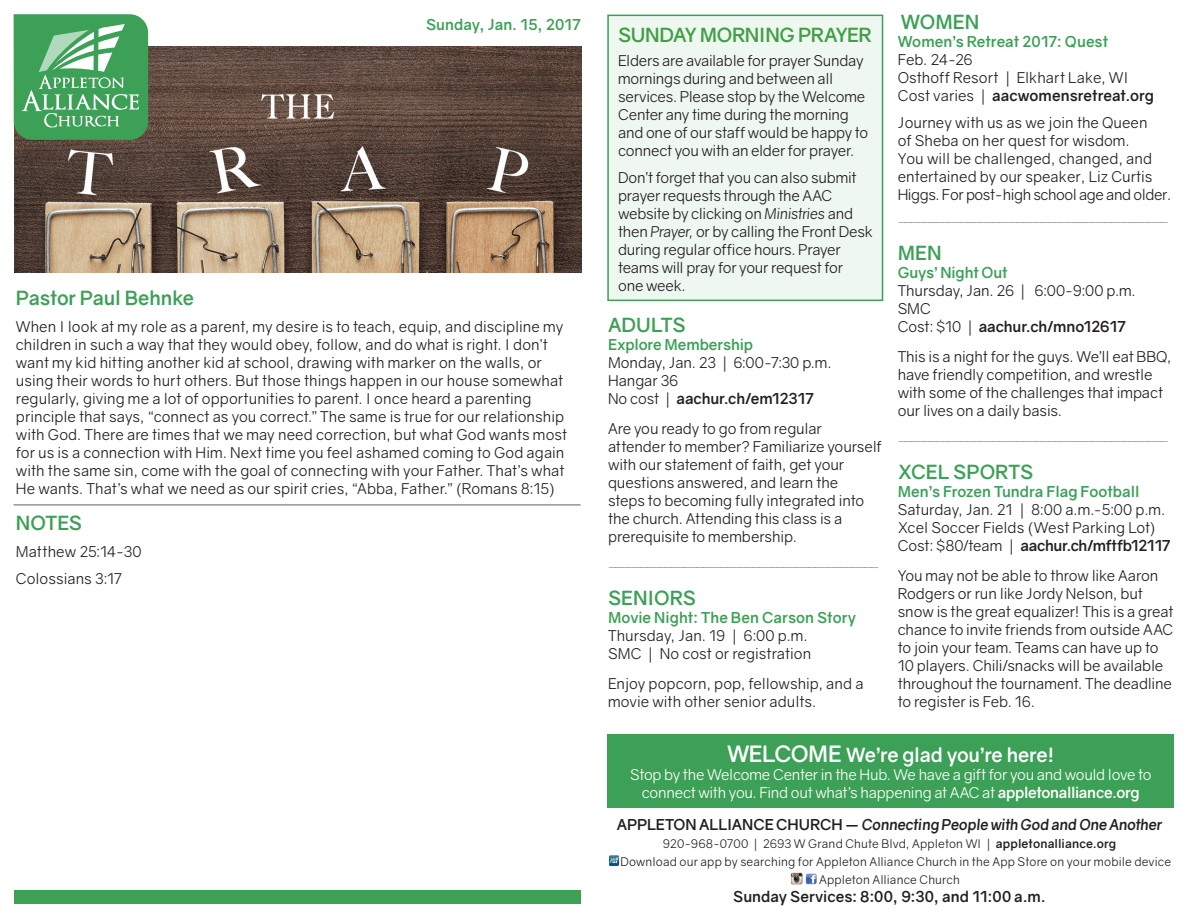
<style>
.page{position:relative;width:1188px;height:918px;background:#fff}
.page>*{position:absolute;margin:0;border:0;box-sizing:border-box;transform-origin:0 0}
.Subheads_3{font:700 19.5px "Gravity";letter-spacing:-.005em;color:#3ca056}
.Subheads_3-2{font:700 19.5px "Gravity";letter-spacing:-.01em;color:#fff}
.Subheads_3-3{font:700 19.5px "Gravity";letter-spacing:-.025em;color:#429f46}
.Subheads_3-4{font:15px/18px "Gravity";letter-spacing:-.005em;color:#231f20}
.Subheads_3-5{font:15px "Gravity";color:#939598}
.Subheads_3-6{font:15px/18px "Gravity";letter-spacing:-.015em;color:#fff;text-align:center}
.Subheads_3-7{font:italic 700 15px "Gravity";letter-spacing:-.01em;color:#231f20}
.Subheads_3-8{font:700 15px "Gravity";letter-spacing:.005em;color:#231f20}
.Subheads_3-9{font:700 15px "Gravity";letter-spacing:-.005em;color:#3ca056}
.Subheads_3-10{font:12px "Gravity";letter-spacing:.01em;color:#231f20}
.s1{font-weight:700;color:#3ca056}
.s2{font-weight:700}
.s3{font-size:22.5px}
.s4{font-style:normal}
.s5{font-style:italic}
</style>
<div class="page">
<img style="left:15px;top:46px;width:567px;height:227px">
<hr style="left:14px;top:504px;width:567px;height:2px;background:#939598">
<div style="left:14px;top:890px;width:567px;height:14px;background:#3ca056"></div>
<svg style="left:14px;top:14px;width:134px;height:126px;background:#5aad6f"></svg>
<div style="left:607px;top:734px;width:567px;height:74px;background:#3ca056"></div>
<svg style="left:609px;top:855px;width:11px;height:11px"></svg>
<svg style="left:790px;top:873px;width:27px;height:12px"></svg>
<div style="left:608px;top:15px;width:275px;height:285px;background:#eff7f1"></div>
<div style="left:607px;top:15px;width:276px;height:286px;border:2px solid #3ca056"></div>
<p class="Subheads_3-9" style="left:426px;top:15px;width:157px">Sunday, Jan. 15, 2017</p>
<p class="Subheads_3" style="left:16px;top:286px;width:180px">Pastor Paul Behnke</p>
<p class="Subheads_3-4" style="left:16px;top:318px;width:553px">When I look at my role as a parent, my desire is to teach, equip, and discipline my children in such a way that they would obey, follow, and do what is right. I don’t want my kid hitting another kid at school, drawing with marker on the walls, or using their words to hurt others. But those things happen in our house somewhat regularly, giving me a lot of opportunities to parent. I once heard a parenting principle that says, “connect as you correct.” The same is true for our relationship with God. There are times that we may need correction, but what God wants most for us is a connection with Him. Next time you feel ashamed coming to God again with the same sin, come with the goal of connecting with your Father. That’s what He wants. That’s what we need as our spirit cries, “Abba, Father.” (Romans 8:15)</p>
<p class="Subheads_3" style="left:16px;top:511px;width:68px">NOTES</p>
<p class="Subheads_3-4" style="left:16px;top:543px;width:127px">Matthew 25:14-30</p>
<p class="Subheads_3-4" style="left:16px;top:570px;width:108px">Colossians 3:17</p>
<p class="Subheads_3" style="left:901px;top:10px;width:80px">WOMEN</p>
<p class="Subheads_3-4" style="left:898px;top:33px;width:258px"><span class="s1">Women’s Retreat 2017: Quest<br></span>Feb. 24-26<br>Osthoff Resort | Elkhart Lake, WI<br>Cost varies | <span class="s2">aacwomensretreat.org</span></p>
<p class="Subheads_3-4" style="left:898px;top:114px;width:275px">Journey with us as we join the Queen<br>of Sheba on her quest for wisdom.<br>You will be challenged, changed, and entertained by our speaker, Liz Curtis Higgs. For post-high school age and older.</p>
<p class="Subheads_3-5" style="left:898px;top:207px;width:272px">___________________________________________</p>
<p class="Subheads_3" style="left:898px;top:241px;width:45px">MEN</p>
<p class="Subheads_3-4" style="left:898px;top:264px;width:240px"><span class="s1">Guys’ Night Out<br></span>Thursday, Jan. 26 | 6:00-9:00 p.m.<br>SMC<br>Cost: $10 | <span class="s2">aachur.ch/mno12617</span></p>
<p class="Subheads_3-4" style="left:898px;top:348px;width:275px">This is a night for the guys. We’ll eat BBQ, have friendly competition, and wrestle with some of the challenges that impact our lives on a daily basis.</p>
<p class="Subheads_3-5" style="left:898px;top:426px;width:272px">___________________________________________</p>
<p class="Subheads_3" style="left:898px;top:460px;width:137px">XCEL SPORTS</p>
<p class="Subheads_3-4" style="left:898px;top:483px;width:275px"><span class="s1">Men’s Frozen Tundra Flag Football </span>Saturday, Jan. 21 | 8:00 a.m.-5:00 p.m.<br>Xcel Soccer Fields (West Parking Lot)<br>Cost: $80/team | <span class="s2">aachur.ch/mftfb12117</span></p>
<p class="Subheads_3-4" style="left:898px;top:567px;width:277px">You may not be able to throw like Aaron Rodgers or run like Jordy Nelson, but snow is the great equalizer! This is a great chance to invite friends from outside AAC to join your team. Teams can have up to 10 players. Chili/snacks will be available throughout the tournament. The deadline to register is Feb. 16.</p>
<p class="Subheads_3-2" style="left:727px;top:743px;width:329px"><span class="s3">WELCOME</span> We’re glad you’re here!</p>
<p class="Subheads_3-6" style="left:630px;top:766px;width:523px">Stop by the Welcome Center in the Hub. We have a gift for you and would love to connect with you. Find out what’s happening at AAC at <span class="s2">appletonalliance.org</span></p>
<p class="Subheads_3-7" style="left:617px;top:815px;width:547px"><span class="s4">APPLETON ALLIANCE CHURCH —</span> Connecting People with God and One Another</p>
<p class="Subheads_3-10" style="left:663px;top:836px;width:455px">920-968-0700 | 2693 W Grand Chute Blvd, Appleton WI | <span class="s2">appletonalliance.org</span></p>
<p class="Subheads_3-10" style="left:621px;top:854px;width:552px">Download our app by searching for Appleton Alliance Church in the App Store on your mobile device</p>
<p class="Subheads_3-10" style="left:819px;top:872px;width:142px">Appleton Alliance Church</p>
<p class="Subheads_3-8" style="left:733px;top:887px;width:314px">Sunday Services: 8:00, 9:30, and 11:00 a.m.</p>
<p class="Subheads_3-3" style="left:618px;top:22px;width:255px">SUNDAY MORNING PRAYER</p>
<p class="Subheads_3-4" style="left:618px;top:51px;width:252px">Elders are available for prayer Sunday mornings during and between all services. Please stop by the Welcome Center any time during the morning and one of our staff would be happy to connect you with an elder for prayer.</p>
<p class="Subheads_3-4" style="left:618px;top:168px;width:257px">Don’t forget that you can also submit prayer requests through the AAC website by clicking on <span class="s5">Ministries</span> and then <span class="s5">Prayer,</span> or by calling the Front Desk during regular office hours. Prayer teams will pray for your request for<br>one week.</p>
<p class="Subheads_3" style="left:608px;top:313px;width:79px">ADULTS</p>
<p class="Subheads_3-4" style="left:608px;top:336px;width:225px"><span class="s1">Explore Membership<br></span>Monday, Jan. 23 | 6:00-7:30 p.m.<br>Hangar 36<br>No cost | <span class="s2">aachur.ch/em12317</span></p>
<p class="Subheads_3-4" style="left:608px;top:420px;width:275px">Are you ready to go from regular attender to member? Familiarize yourself with our statement of faith, get your questions answered, and learn the<br>steps to becoming fully integrated into the church. Attending this class is a prerequisite to membership.</p>
<p class="Subheads_3-5" style="left:608px;top:552px;width:272px">___________________________________________</p>
<p class="Subheads_3" style="left:608px;top:586px;width:89px">SENIORS</p>
<p class="Subheads_3-4" style="left:608px;top:609px;width:250px"><span class="s1">Movie Night: The Ben Carson Story<br></span>Thursday, Jan. 19 | 6:00 p.m.<br>SMC | No cost or registration</p>
<p class="Subheads_3-4" style="left:608px;top:675px;width:257px">Enjoy popcorn, pop, fellowship, and a movie with other senior adults.</p>
</div>
